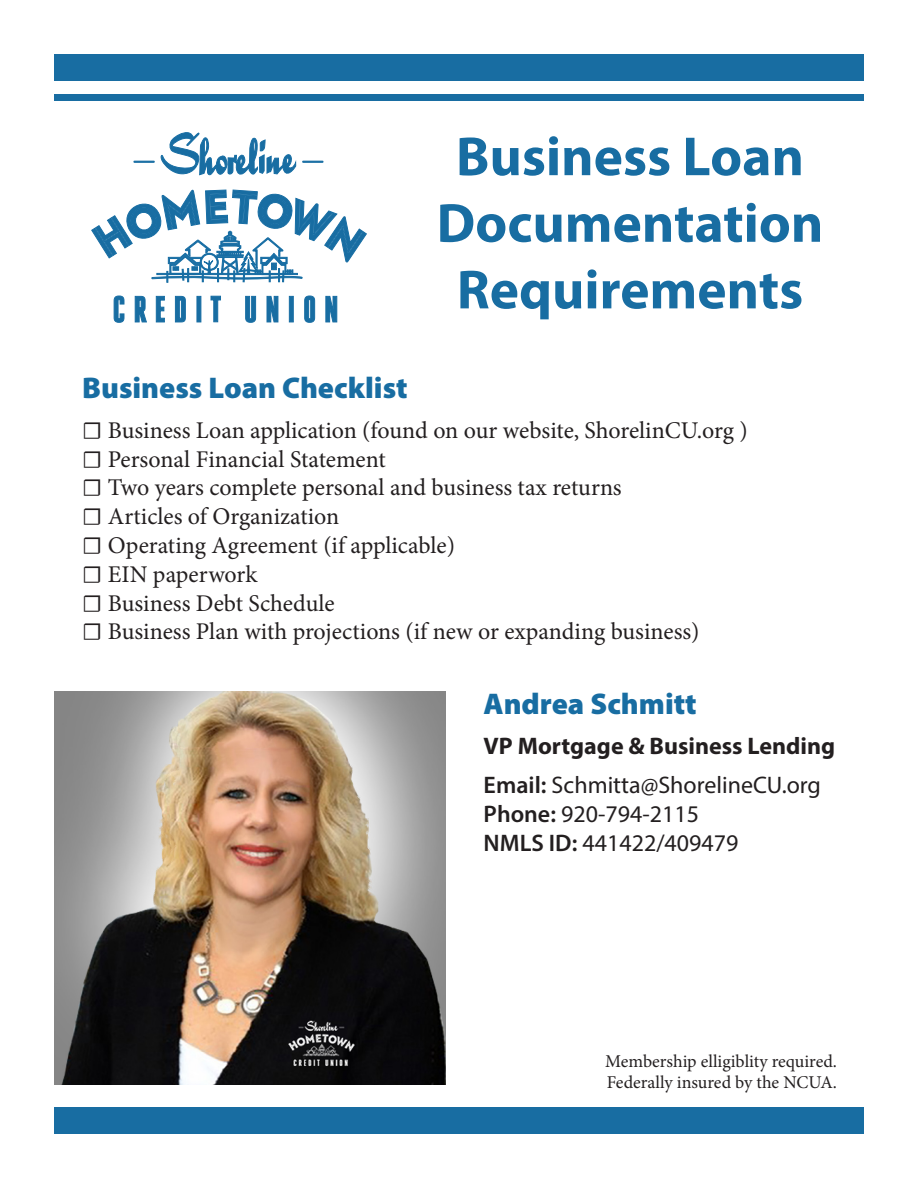
<style>
.page{position:relative;width:918px;height:1188px;background:#fff}
.page>*{position:absolute;margin:0;border:0;box-sizing:border-box;transform-origin:0 0}
.t1{font:700 55.5px/66.6px "Myriad Pro";color:#186da2;text-align:center}
.Paragraph_Style_3{font:900 30px "Myriad Pro";color:#186da2}
.t2{font:24px "Minion Pro";letter-spacing:-.005em;color:#231f20}
.t3{font:24px "Myriad Pro";color:#231f20}
.t4{font:700 24px "Myriad Pro";color:#231f20}
.t5{font:18px "Minion Pro";color:#231f20}
.s1{font-weight:600}
</style>
<div class="page">
<svg style="left:113px;top:160px;width:225px;height:163px"></svg>
<svg style="left:114px;top:296px;width:10px;height:27px"></svg>
<svg style="left:135px;top:296px;width:12px;height:26px"></svg>
<svg style="left:156px;top:296px;width:9px;height:26px"></svg>
<svg style="left:175px;top:296px;width:11px;height:26px"></svg>
<hr style="left:197px;top:296px;width:4px;height:26px;background:#186da2">
<svg style="left:245px;top:296px;width:11px;height:27px"></svg>
<svg style="left:267px;top:296px;width:11px;height:26px"></svg>
<div style="left:289px;top:296px;width:4px;height:26px;background:#186da2;border:1px solid #186ea4"></div>
<svg style="left:304px;top:296px;width:11px;height:27px"></svg>
<svg style="left:326px;top:296px;width:11px;height:26px"></svg>
<svg style="left:91px;top:185px;width:276px;height:97px"></svg>
<svg style="left:211px;top:296px;width:10px;height:26px"></svg>
<svg style="left:134px;top:161px;width:20px;height:1px"></svg>
<svg style="left:303px;top:161px;width:20px;height:1px"></svg>
<svg style="left:160px;top:132px;width:136px;height:44px"></svg>
<div style="left:54px;top:54px;width:810px;height:27px;background:#186da2"></div>
<div style="left:54px;top:1107px;width:810px;height:27px;background:#186da2"></div>
<div style="left:54px;top:94px;width:810px;height:7px;background:#186da2"></div>
<img style="left:54px;top:691px;width:392px;height:394px">
<p class="t1" style="left:437px;top:121px;width:388px">Business Loan<br>Documentation<br>Requirements</p>
<p class="Paragraph_Style_3" style="left:82px;top:368px;width:327px">Business Loan Checklist</p>
<p class="t2" style="left:82px;top:414px;width:667px">☐ Business Loan application (found on our website, ShorelinCU.org )</p>
<p class="t2" style="left:82px;top:443px;width:305px">☐ Personal Financial Statement</p>
<p class="t2" style="left:82px;top:472px;width:541px">☐ Two years complete personal and business tax returns</p>
<p class="t2" style="left:82px;top:500px;width:259px">☐ Articles of Organization</p>
<p class="t2" style="left:82px;top:529px;width:374px">☐ Operating Agreement (if applicable)</p>
<p class="t2" style="left:82px;top:558px;width:177px">☐ EIN paperwork</p>
<p class="t2" style="left:82px;top:587px;width:254px">☐ Business Debt Schedule</p>
<p class="t2" style="left:82px;top:616px;width:619px">☐ Business Plan with projections (if new or expanding business)</p>
<p class="Paragraph_Style_3" style="left:484px;top:684px;width:215px">Andrea Schmitt</p>
<p class="t4" style="left:484px;top:730px;width:353px">VP Mortgage &amp; Business Lending</p>
<p class="t3" style="left:484px;top:770px;width:339px"><span class="s1">Email:</span> Schmitta@ShorelineCU.org</p>
<p class="t3" style="left:484px;top:799px;width:217px"><span class="s1">Phone:</span> 920-794-2115</p>
<p class="t3" style="left:484px;top:828px;width:256px"><span class="s1">NMLS ID:</span> 441422/409479</p>
<p class="t5" style="left:605px;top:1049px;width:233px">Membership elligiblity required.</p>
<p class="t5" style="left:607px;top:1071px;width:232px">Federally insured by the NCUA.</p>
</div>
